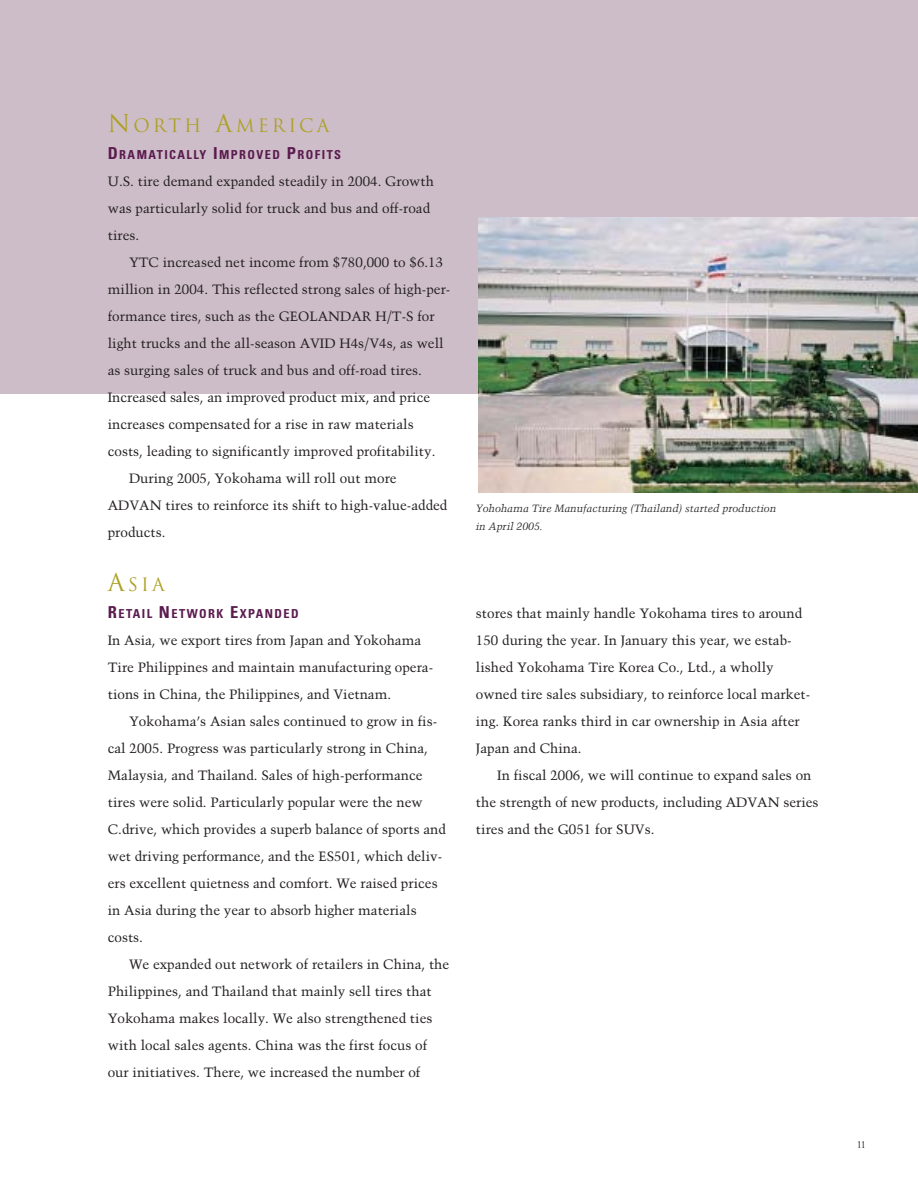
<style>
.page{position:relative;width:918px;height:1188px;background:#fff}
.page>*{position:absolute;margin:0;border:0;box-sizing:border-box;transform-origin:0 0}
.t1{font:18px "Trajan";letter-spacing:.175em;color:#ada126}
.t2{font:13.5px/27px "Trump Mediaeval";color:#231f20}
.t3{font:700 condensed 12.3px "Univers";letter-spacing:.12em;color:#5b1b4f}
.t4{font:italic 10.5px/18px "Trump Mediaeval";color:#231f20}
.t5{font:9px "Trajan";color:#231f20}
.s1{font-size:24px}
.s2{font-size:16.5px}
</style>
<div class="page">
<div style="left:0;top:0;width:918px;height:393px;background:#cdbdc8"></div>
<img style="left:478px;top:217px;width:440px;height:275px">
<h1 class="t1" style="left:108px;top:115px;width:223px"><span class="s1">N</span>ORTH <span class="s1">A</span>MERICA</h1>
<p class="t3" style="left:108px;top:150px;width:235px"><span class="s2">D</span>RAMATICALLY <span class="s2">I</span>MPROVED <span class="s2">P</span>ROFITS</p>
<p class="t2" style="left:108px;top:169px;width:328px">U.S. tire demand expanded steadily in 2004. Growth was particularly solid for truck and bus and off-road tires.</p>
<p class="t2" style="left:129px;top:250px;width:316px">YTC increased net income from $780,000 to $6.13</p>
<p class="t2" style="left:108px;top:277px;width:344px">million in 2004. This reflected strong sales of high-per-</p>
<p class="t2" style="left:108px;top:304px;width:328px">formance tires, such as the GEOLANDAR H/T-S for</p>
<p class="t2" style="left:108px;top:331px;width:337px">light trucks and the all-season AVID H4s/V4s, as well</p>
<p class="t2" style="left:108px;top:358px;width:316px">as surging sales of truck and bus and off-road tires.</p>
<p class="t2" style="left:108px;top:385px;width:324px">Increased sales, an improved product mix, and price</p>
<p class="t2" style="left:108px;top:412px;width:307px">increases compensated for a rise in raw materials</p>
<p class="t2" style="left:108px;top:439px;width:329px">costs, leading to significantly improved profitability.</p>
<p class="t2" style="left:129px;top:466px;width:269px">During 2005, Yokohama will roll out more</p>
<p class="t2" style="left:108px;top:493px;width:341px">ADVAN tires to reinforce its shift to high-value-added</p>
<p class="t2" style="left:108px;top:520px;width:59px">products.</p>
<h1 class="t1" style="left:108px;top:574px;width:59px"><span class="s1">A</span>SIA</h1>
<p class="t3" style="left:108px;top:609px;width:193px"><span class="s2">R</span>ETAIL <span class="s2">N</span>ETWORK <span class="s2">E</span>XPANDED</p>
<p class="t2" style="left:108px;top:628px;width:327px">In Asia, we export tires from Japan and Yokohama<br>Tire Philippines and maintain manufacturing opera&shy;tions in China, the Philippines, and Vietnam.</p>
<p class="t2" style="left:108px;top:709px;width:340px;text-indent:21px">Yokohama’s Asian sales continued to grow in fis&shy;cal 2005. Progress was particularly strong in China, Malaysia, and Thailand. Sales of high-performance tires were solid. Particularly popular were the new C.drive, which provides a superb balance of sports and wet driving performance, and the ES501, which deliv&shy;ers excellent quietness and comfort. We raised prices in Asia during the year to absorb higher materials costs.</p>
<p class="t2" style="left:108px;top:952px;width:343px;text-indent:21px">We expanded out network of retailers in China, the Philippines, and Thailand that mainly sell tires that Yokohama makes locally. We also strengthened ties with local sales agents. China was the first focus of our initiatives. There, we increased the number of</p>
<p class="t4" style="left:476px;top:500px;width:302px">Yohohama Tire Manufacturing (Thailand) started production in April 2005.</p>
<p class="t2" style="left:476px;top:601px;width:336px">stores that mainly handle Yokohama tires to around 150 during the year. In January this year, we estab&shy;lished Yokohama Tire Korea Co., Ltd., a wholly owned tire sales subsidiary, to reinforce local market&shy;ing. Korea ranks third in car ownership in Asia after Japan and China.</p>
<p class="t2" style="left:476px;top:763px;width:344px;text-indent:21px">In fiscal 2006, we will continue to expand sales on the strength of new products, including ADVAN series tires and the G051 for SUVs.</p>
<p class="t5" style="left:857px;top:1139px;width:10px">11</p>
</div>
